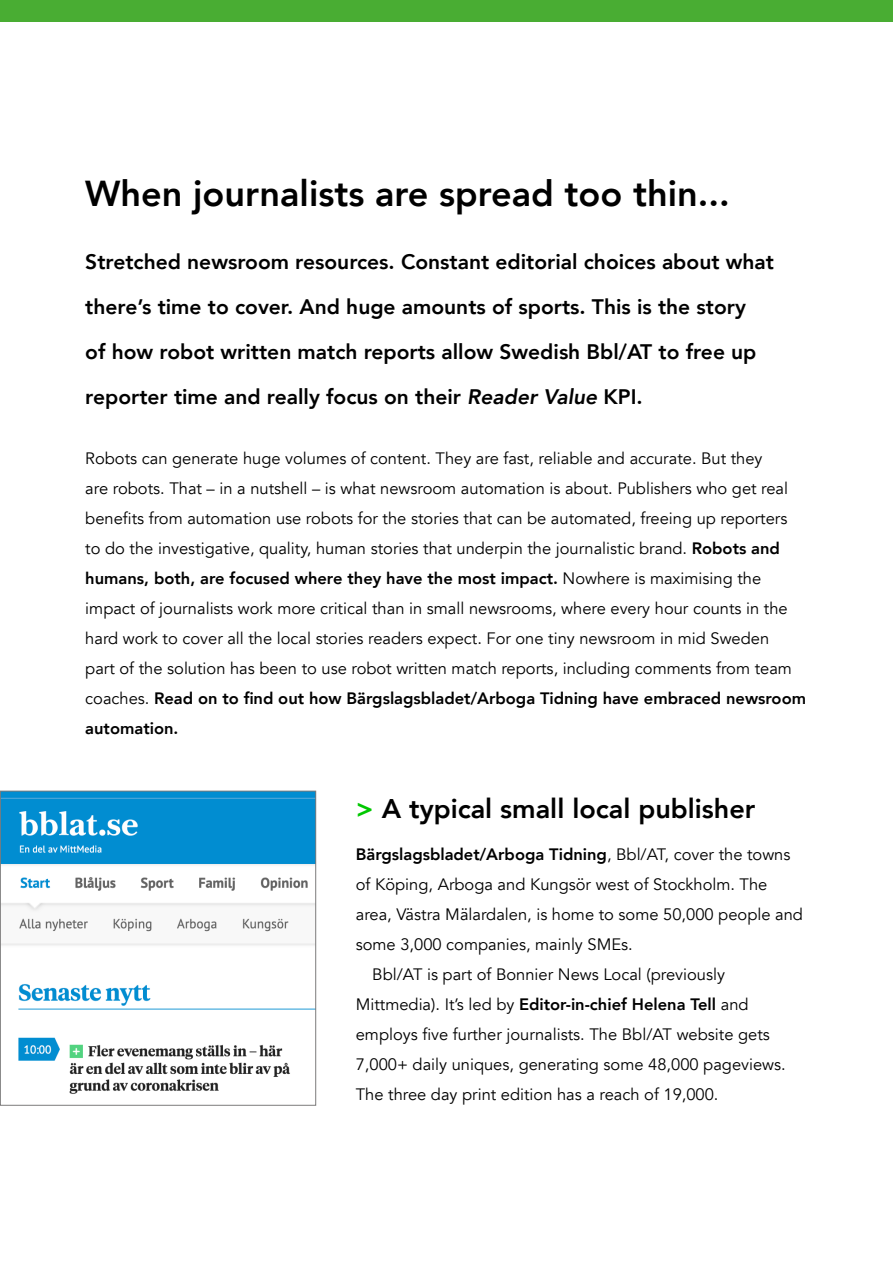
<style>
.page{position:relative;width:893px;height:1263px;background:#fff}
.page>*{position:absolute;margin:0;border:0;box-sizing:border-box;transform-origin:0 0}
.t1{font:800 36px "Avenir";color:#000}
.t2{font:800 27px "Avenir";color:#000}
.t3{font:800 21px/45px "Avenir";color:#000}
.t4{font:16.5px/30px "Avenir";color:#000}
.t5{font:800 16.5px "Avenir";color:#000}
.s1{font-style:italic}
.s2{font-weight:800}
.s3{color:#00c800}
.s4{font-weight:400}
</style>
<div class="page">
<div style="left:0;top:0;width:893px;height:21px;background:#49ad33"></div>
<img style="left:2px;top:793px;width:312px;height:301px">
<div style="left:0;top:791px;width:316px;height:315px;border:1px solid #7c7b7b"></div>
<h1 class="t1" style="left:85px;top:166px;width:646px">When journalists are spread too thin...</h1>
<p class="t3" style="left:85px;top:239px;width:690px">Stretched newsroom resources. Constant editorial choices about what there’s time to cover. And huge amounts of sports. This is the story<br>of how robot written match reports allow Swedish Bbl/AT to free up reporter time and really focus on their <span class="s1">Reader Value</span> KPI.</p>
<p class="t4" style="left:85px;top:443px;width:722px">Robots can generate huge volumes of content. They are fast, reliable and accurate. But they<br>are robots. That – in a nutshell – is what newsroom automation is about. Publishers who get real benefits from automation use robots for the stories that can be automated, freeing up reporters to do the investigative, quality, human stories that underpin the journalistic brand. <span class="s2">Robots and humans, both, are focused where they have the most impact.</span> Nowhere is maximising the impact of journalists work more critical than in small newsrooms, where every hour counts in the hard work to cover all the local stories readers expect. For one tiny newsroom in mid Sweden<br>part of the solution has been to use robot written match reports, including comments from team coaches. <span class="s2">Read on to find out how Bärgslagsbladet/Arboga Tidning have embraced newsroom automation.</span></p>
<h2 class="t2" style="left:356px;top:787px;width:401px"><span class="s3">&gt;</span> A typical small local publisher</h2>
<p class="t5" style="left:356px;top:842px;width:436px">Bärgslagsbladet/Arboga Tidning<span class="s4">, Bbl/AT, cover the towns</span></p>
<p class="t4" style="left:356px;top:870px;width:413px">of Köping, Arboga and Kungsör west of Stockholm. The</p>
<p class="t4" style="left:356px;top:900px;width:449px">area, Västra Mälardalen, is home to some 50,000 people and</p>
<p class="t4" style="left:356px;top:930px;width:278px">some 3,000 companies, mainly SMEs.</p>
<p class="t4" style="left:372px;top:960px;width:354px">Bbl/AT is part of Bonnier News Local (previously</p>
<p class="t5" style="left:356px;top:992px;width:394px"><span class="s4">Mittmedia). It’s led by</span> Editor-in-chief Helena Tell <span class="s4">and</span></p>
<p class="t4" style="left:356px;top:1020px;width:416px">employs five further journalists. The Bbl/AT website gets</p>
<p class="t4" style="left:356px;top:1050px;width:432px">7,000+ daily uniques, generating some 48,000 pageviews.</p>
<p class="t4" style="left:356px;top:1080px;width:364px">The three day print edition has a reach of 19,000.</p>
</div>
